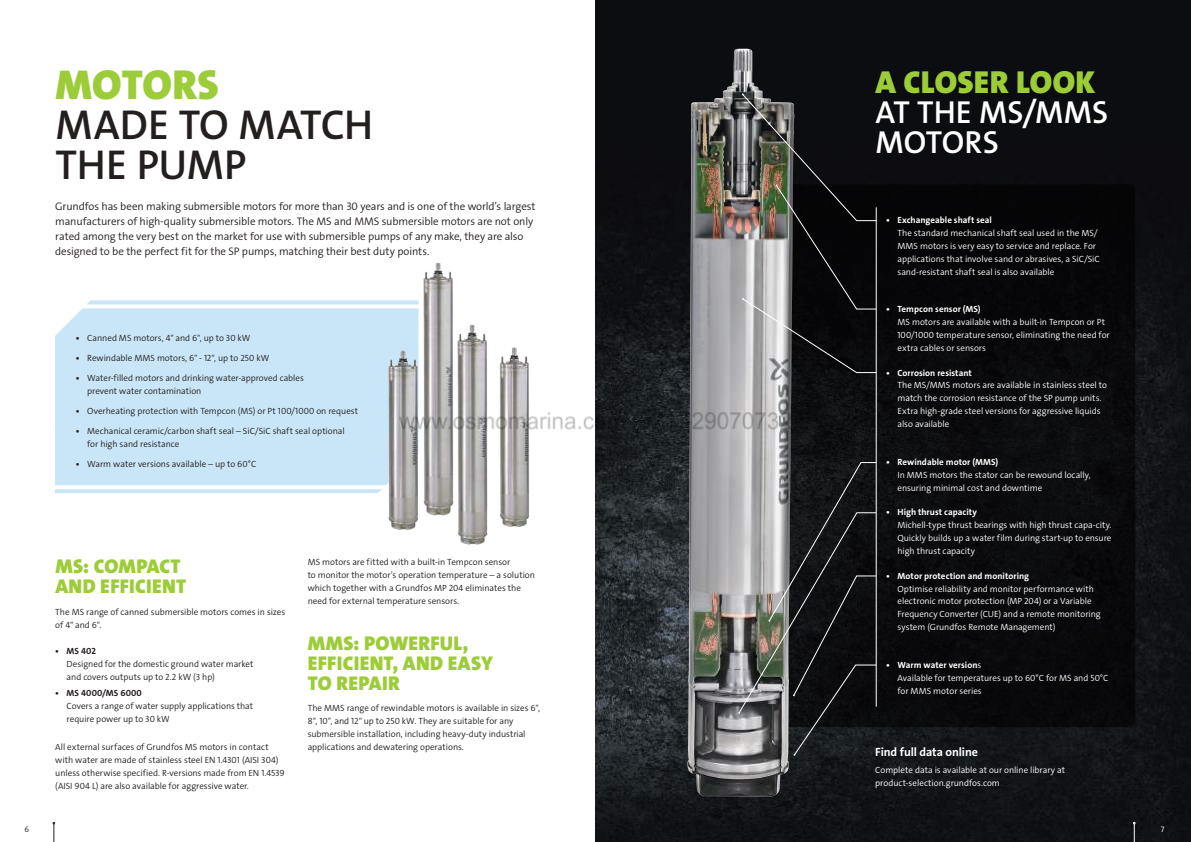
<style>
.page{position:relative;width:1191px;height:842px;background:#fff}
.page>*{position:absolute;margin:0;border:0;box-sizing:border-box;transform-origin:0 0}
.t1{font:42px/40px "Grundfos The Sans V2 OT 6 SB";letter-spacing:-.005em;color:#241f1f}
.t2{font:42px "Grundfos The Sans V2 OT 9 BL";letter-spacing:.005em;color:#9dcc39}
.t3{font:32px/30px "Grundfos The Sans V2 OT 6 SB";color:#fff}
.t4{font:32px "Grundfos The Sans V2 OT 9 BL";letter-spacing:.01em;color:#9dcc39}
.t5{font:20px/20px "Grundfos The Sans V2 OT 9 BL";letter-spacing:.015em;color:#9dcc39}
.t6{font:12px "Grundfos The Sans V2 OT 7 B";letter-spacing:-.01em;color:#fff}
.t7{font:11px/15px "Grundfos The Sans V2 OT 4 SL";letter-spacing:-.01em;color:#241f1f}
.t8{font:9px/13px "Grundfos The Sans V2 OT 4 SL";color:#241f1f}
.t9{font:9px/13px "Grundfos The Sans V2 OT 4 SL";color:#fff}
.t10{font:9px "Grundfos The Sans V2 OT 7 B";letter-spacing:.005em;color:#fff}
.t11{font:9px "Grundfos The Sans V2 OT 7 B";letter-spacing:.015em;color:#241f1f}
.t12{font:8px "Grundfos The Sans V2 OT 4 SL";color:#241f1f}
.t13{font:8px "Grundfos The Sans V2 OT 4 SL";color:#fff}
.s1{font-family:"Grundfos The Sans V2 OT 7 B"}
.s2{font-family:"Grundfos The Sans V2 OT 4 SL"}
</style>
<div class="page">
<img style="left:595px;top:0;width:596px;height:842px">
<div style="left:55px;top:300px;width:318px;height:193px;background:#c9e6f8"></div>
<div style="left:742px;top:184px;width:393px;height:543px;background:#09090b;border-radius:6px"></div>
<img style="left:687px;top:49px;width:107px;height:748px">
<hr style="left:876px;top:207px;width:1px;height:500px;background:#fff">
<svg style="left:738px;top:462px;width:138px;height:294px"></svg>
<svg style="left:742px;top:94px;width:134px;height:279px"></svg>
<img style="left:373px;top:262px;width:157px;height:283px">
<svg style="left:1133px;top:822px;width:2px;height:20px"></svg>
<svg style="left:53px;top:822px;width:2px;height:20px"></svg>
<img style="left:400px;top:408px;width:391px;height:25px">
<h1 class="t2" style="left:56px;top:58px;width:165px">MOTORS</h1>
<h1 class="t1" style="left:56px;top:105px;width:319px">MADE TO MATCH<br>THE PUMP</h1>
<p class="t7" style="left:55px;top:199px;width:482px">Grundfos has been making submersible motors for more than 30 years and is one of the world’s largest manufacturers of high-quality submersible motors. The MS and MMS submersible motors are not only rated among the very best on the market for use with submersible pumps of any make, they are also designed to be the perfect fit for the SP pumps, matching their best duty points.</p>
<p class="t8" style="left:76px;top:331px;width:176px"><span class="s1">•</span> Canned MS motors, 4″ and 6″, up to 30 kW</p>
<p class="t8" style="left:76px;top:351px;width:195px"><span class="s1">•</span> Rewindable MMS motors, 6″ - 12″, up to 250 kW</p>
<p class="t8" style="left:87px;top:371px;width:218px;text-indent:-11px"><span class="s1">•</span> Water-filled motors and drinking water-approved cables prevent water contamination</p>
<p class="t8" style="left:76px;top:404px;width:284px"><span class="s1">•</span> Overheating protection with Tempcon (MS) or Pt 100/1000 on request</p>
<p class="t8" style="left:87px;top:424px;width:259px;text-indent:-11px"><span class="s1">•</span> Mechanical ceramic/carbon shaft seal – SiC/SiC shaft seal optional for high sand resistance</p>
<p class="t8" style="left:76px;top:457px;width:182px"><span class="s1">•</span> Warm water versions available – up to 60°C</p>
<h3 class="t5" style="left:55px;top:557px;width:132px">MS: COMPACT<br>AND EFFICIENT</h3>
<p class="t8" style="left:55px;top:605px;width:231px">The MS range of canned submersible motors comes in sizes of 4″ and 6″.</p>
<p class="t11" style="left:55px;top:645px;width:42px">• MS 402</p>
<p class="t8" style="left:67px;top:657px;width:188px">Designed for the domestic ground water market and covers outputs up to 2.2 kW (3 hp)</p>
<p class="t11" style="left:55px;top:687px;width:88px">• MS 4000/MS 6000</p>
<p class="t8" style="left:67px;top:699px;width:188px">Covers a range of water supply applications that require power up to 30 kW</p>
<p class="t8" style="left:55px;top:741px;width:231px">All external surfaces of Grundfos MS motors in contact with water are made of stainless steel EN 1.4301 (AISI 304) unless otherwise specified. R-versions made from EN 1.4539 (AISI 904 L) are also available for aggressive water.</p>
<p class="t8" style="left:308px;top:556px;width:229px">MS motors are fitted with a built-in Tempcon sensor<br>to monitor the motor’s operation temperature – a solution which together with a Grundfos MP 204 eliminates the need for external temperature sensors.</p>
<h3 class="t5" style="left:308px;top:633px;width:187px">MMS: POWERFUL,<br>EFFICIENT, AND EASY<br>TO REPAIR</h3>
<p class="t8" style="left:308px;top:702px;width:234px">The MMS range of rewindable motors is available in sizes 6″, 8″, 10″, and 12″ up to 250 kW. They are suitable for any submersible installation, including heavy-duty industrial applications and dewatering operations.</p>
<h2 class="t4" style="left:875px;top:61px;width:221px">A CLOSER LOOK</h2>
<h2 class="t3" style="left:875px;top:97px;width:234px">AT THE MS/MMS<br>MOTORS</h2>
<p class="t10" style="left:886px;top:214px;width:107px">• Exchangeable shaft seal</p>
<p class="t9" style="left:897px;top:226px;width:204px">The standard mechanical shaft seal used in the MS/ MMS motors is very easy to service and replace. For applications that involve sand or abrasives, a SiC/SiC sand-resistant shaft seal is also available</p>
<p class="t10" style="left:886px;top:303px;width:96px">• Tempcon sensor (MS)</p>
<p class="t9" style="left:897px;top:316px;width:214px">MS motors are available with a built-in Tempcon or Pt<br>100/1000 temperature sensor, eliminating the need for extra cables or sensors</p>
<p class="t10" style="left:886px;top:367px;width:87px">• Corrosion resistant</p>
<p class="t9" style="left:897px;top:379px;width:211px">The MS/MMS motors are available in stainless steel to match the corrosion resistance of the SP pump units.<br>Extra high-grade steel versions for aggressive liquids also available</p>
<p class="t10" style="left:886px;top:456px;width:113px">• Rewindable motor (MMS)</p>
<p class="t9" style="left:897px;top:468px;width:195px">In MMS motors the stator can be rewound locally, ensuring minimal cost and downtime</p>
<p class="t10" style="left:886px;top:506px;width:92px">• High thrust capacity</p>
<p class="t9" style="left:897px;top:519px;width:215px;text-align:justify">Michell-type thrust bearings with high thrust capa-city.<br>Quickly builds up a water film during start-up to ensure high thrust capacity</p>
<p class="t10" style="left:886px;top:570px;width:144px">• Motor protection and monitoring</p>
<p class="t9" style="left:897px;top:582px;width:205px">Optimise reliability and monitor performance with electronic motor protection (MP 204) or a Variable Frequency Converter (CUE) and a remote monitoring system (Grundfos Remote Management)</p>
<p class="t10" style="left:886px;top:659px;width:97px">• Warm water version<span class="s2">s</span></p>
<p class="t9" style="left:897px;top:671px;width:212px">Available for temperatures up to 60°C for MS and 50°C for MMS motor series</p>
<h3 class="t6" style="left:875px;top:744px;width:104px">Find full data online</h3>
<p class="t9" style="left:875px;top:764px;width:191px">Complete data is available at our online library at product-selection.grundfos.com</p>
<p class="t12" style="left:25px;top:824px;width:6px">6</p>
<p class="t13" style="left:1160px;top:824px;width:5px">7</p>
</div>
